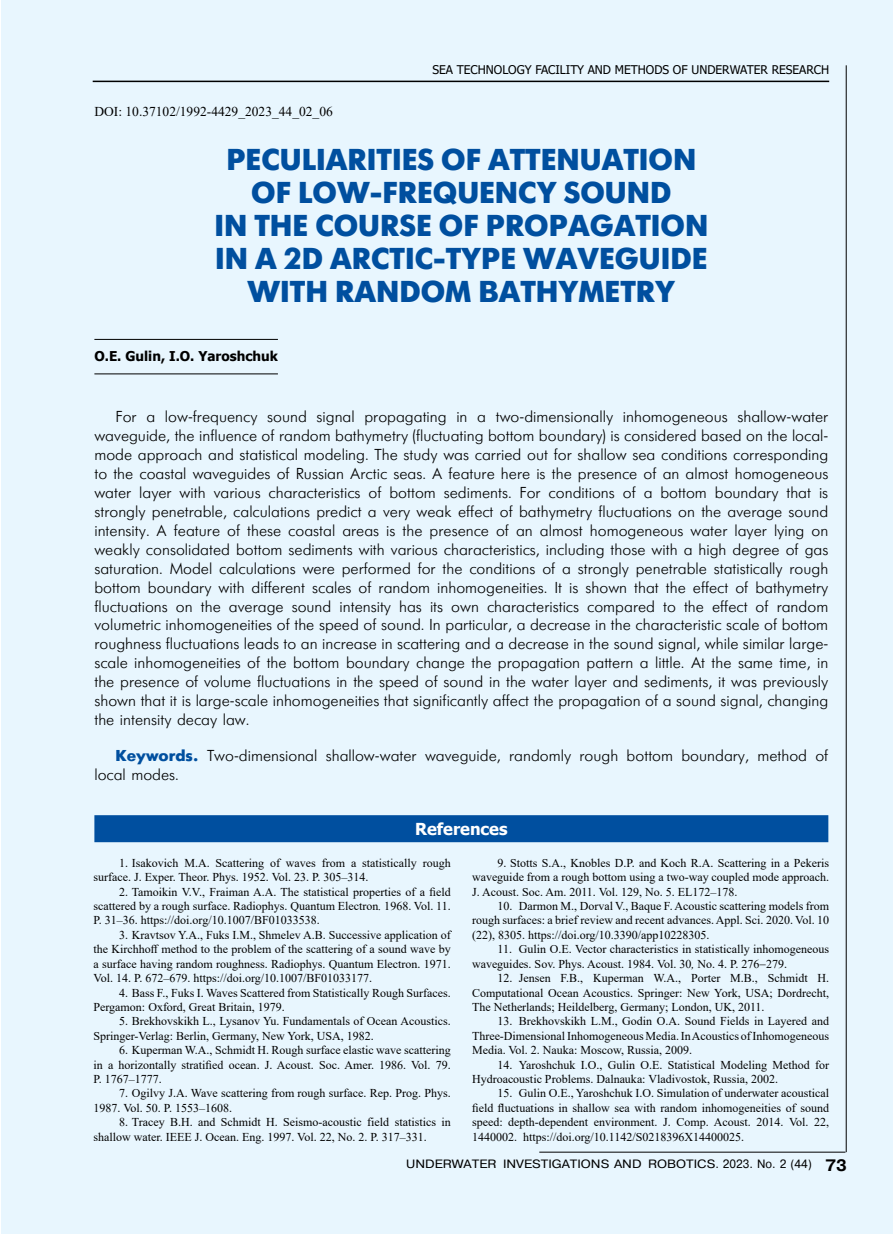
<style>
.page{position:relative;width:893px;height:1234px;background:#fff}
.page>*{position:absolute;margin:0;border:0;box-sizing:border-box;transform-origin:0 0}
.t1{font:700 30px/33px "Futuris C";color:#004f9f;text-align:center}
.t2{font:700 16.5px "Tahoma";color:#fff}
.t3{font:700 16.5px "Pragmatica CTT";color:#000}
.t4{font:15.75px/18.9px "Futuris Cyrillic";color:#000;text-align:justify}
.t5{font:13.5px "Times New Roman";color:#000}
.t6{font:700 13.5px "Tahoma";color:#000}
.t7{font:12px/14.4px "Times New Roman";color:#000;text-align:justify}
.t8{font:12px "Tahoma";color:#000}
.t9{font:12px "Pragmatica Cyrillic";color:#000;scale:1.1 1}
.s1{font-family:"Futuris";font-weight:700;color:#004f9f}
.s2{font-style:italic}
</style>
<div class="page">
<div style="left:2px;top:0;width:891px;height:1233px;background:#e8f6fe"></div>
<hr style="left:93px;top:81px;width:736px;height:1px;background:#000">
<hr style="left:846px;top:65px;width:1px;height:1086px;background:#000">
<hr style="left:539px;top:1151px;width:306px;height:1px;background:#000">
<hr style="left:94px;top:339px;width:184px;height:1px;background:#000">
<hr style="left:94px;top:373px;width:184px;height:1px;background:#000">
<div style="left:94px;top:815px;width:734px;height:27px;background:#004f9f"></div>
<p class="t8" style="left:432px;top:62px;width:398px">SEA TECHNOLOGY FACILITY AND METHODS OF UNDERWATER RESEARCH</p>
<p class="t5" style="left:94px;top:102px;width:240px">DOI: 10.37102/1992-4429_2023_44_02_06</p>
<h1 class="t1" style="left:214px;top:144px;width:495px">PECULIARITIES OF ATTENUATION<br>OF LOW-FREQUENCY SOUND<br>IN THE COURSE OF PROPAGATION<br>IN A 2D ARCTIC-TYPE WAVEGUIDE<br>WITH RANDOM BATHYMETRY</h1>
<p class="t6" style="left:94px;top:346px;width:185px">O.E. Gulin, I.O. Yaroshchuk</p>
<p class="t4" style="left:94px;top:408px;width:735px;text-indent:21px">For a low-frequency sound signal propagating in a two-dimensionally inhomogeneous shallow-water waveguide, the influence of random bathymetry (fluctuating bottom boundary) is considered based on the local&shy;mode approach and statistical modeling. The study was carried out for shallow sea conditions corresponding to the coastal waveguides of Russian Arctic seas. A feature here is the presence of an almost homogeneous water layer with various characteristics of bottom sediments. For conditions of a bottom boundary that is strongly penetrable, calculations predict a very weak effect of bathymetry fluctuations on the average sound intensity. A feature of these coastal areas is the presence of an almost homogeneous water layer lying on weakly consolidated bottom sediments with various characteristics, including those with a high degree of gas saturation. Model calculations were performed for the conditions of a strongly penetrable statistically rough bottom boundary with different scales of random inhomogeneities. It is shown that the effect of bathymetry fluctuations on the average sound intensity has its own characteristics compared to the effect of random volumetric inhomogeneities of the speed of sound. In particular, a decrease in the characteristic scale of bottom roughness fluctuations leads to an increase in scattering and a decrease in the sound signal, while similar large&shy;scale inhomogeneities of the bottom boundary change the propagation pattern a little. At the same time, in the presence of volume fluctuations in the speed of sound in the water layer and sediments, it was previously shown that it is large-scale inhomogeneities that significantly affect the propagation of a sound signal, changing the intensity decay law.</p>
<h3 class="t4" style="left:94px;top:746px;width:735px;text-indent:21px"><span class="s1">Keywords.</span> Two-dimensional shallow-water waveguide, randomly rough bottom boundary, method of local modes.</h3>
<h2 class="t2" style="left:415px;top:817px;width:94px">References</h2>
<p class="t7" style="left:94px;top:855px;width:359px;text-indent:26px">1. Isakovich M.A. Scattering of waves from a statistically rough surface. J. Exper. Theor. Phys. 1952. Vol. 23. P. 305–314.</p>
<p class="t7" style="left:94px;top:883px;width:359px;text-indent:26px">2. Tamoikin V.V., Fraiman A.A. The statistical properties of a field scattered by a rough surface. Radiophys. Quantum Electron<span class="s2">.</span> 1968. Vol. 11.<br>P. 31–36. https://doi.org/10.1007/BF01033538.</p>
<p class="t7" style="left:94px;top:927px;width:359px;text-indent:26px">3. Kravtsov Y.A., Fuks I.M., Shmelev A.B. Successive application of the Kirchhoff method to the problem of the scattering of a sound wave by a surface having random roughness. Radiophys. Quantum Electron. 1971.<br>Vol. 14. P. 672–679. https://doi.org/10.1007/BF01033177.</p>
<p class="t7" style="left:94px;top:984px;width:359px;text-indent:26px">4. Bass F., Fuks I. Waves Scattered from Statistically Rough Surfaces.<br>Pergamon: Oxford, Great Britain, 1979.</p>
<p class="t7" style="left:94px;top:1013px;width:359px;text-indent:26px">5. Brekhovskikh L., Lysanov Yu. Fundamentals of Ocean Acoustics.<br>Springer-Verlag: Berlin, Germany, New York, USA, 1982.</p>
<p class="t7" style="left:94px;top:1042px;width:359px;text-indent:26px">6. Kuperman W.A., Schmidt H. Rough surface elastic wave scattering in a horizontally stratified ocean. J. Acoust. Soc. Amer. 1986. Vol. 79.<br>P. 1767–1777.</p>
<p class="t7" style="left:94px;top:1085px;width:359px;text-indent:26px">7. Ogilvy J.A. Wave scattering from rough surface. Rep. Prog. Phys.<br>1987. Vol. 50. P. 1553–1608.</p>
<p class="t7" style="left:94px;top:1114px;width:359px;text-indent:26px">8. Tracey B.H. and Schmidt H. Seismo-acoustic field statistics in shallow water. IEEE J. Ocean. Eng. 1997. Vol. 22, No. 2. P. 317–331.</p>
<p class="t7" style="left:472px;top:855px;width:359px;text-indent:26px">9. Stotts S.A., Knobles D.P. and Koch R.A. Scattering in a Pekeris waveguide from a rough bottom using a two-way coupled mode approach.<br>J. Acoust. Soc. Am. 2011. Vol. 129, No. 5. EL172–178.</p>
<p class="t7" style="left:472px;top:898px;width:359px;text-indent:26px">10. Darmon M., Dorval V., Baque F. Acoustic scattering models from rough surfaces: a brief review and recent advances. Appl. Sci. 2020. Vol. 10 (22), 8305. https://doi.org/10.3390/app10228305.</p>
<p class="t7" style="left:472px;top:941px;width:359px;text-indent:26px">11. Gulin O.E. Vector characteristics in statistically inhomogeneous waveguides. Sov. Phys. Acoust. 1984. Vol. 30<span class="s2">,</span> No. 4. P. 276−279.</p>
<p class="t7" style="left:472px;top:970px;width:359px;text-indent:26px">12. Jensen F.B., Kuperman W.A., Porter M.B., Schmidt H.<br>Computational Ocean Acoustics. Springer: New York, USA; Dordrecht, The Netherlands; Heildelberg, Germany; London, UK, 2011.</p>
<p class="t7" style="left:472px;top:1013px;width:359px;text-indent:26px">13. Brekhovskikh L.M., Godin O.A. Sound Fields in Layered and Three-Dimensional Inhomogeneous Media. In Acoustics of Inhomogeneous Media. Vol. 2. Nauka: Moscow, Russia, 2009.</p>
<p class="t7" style="left:472px;top:1056px;width:359px;text-indent:26px">14. Yaroshchuk I.O., Gulin O.E. Statistical Modeling Method for<br>Hydroacoustic Problems. Dalnauka: Vladivostok, Russia, 2002.</p>
<p class="t7" style="left:472px;top:1085px;width:359px;text-indent:26px">15. Gulin O.E., Yaroshchuk I.O. Simulation of underwater acoustical field fluctuations in shallow sea with random inhomogeneities of sound speed: depth-dependent environment. J. Comp. Acoust. 2014. Vol. 22, 1440002. https://doi.org/10.1142/S0218396X14400025.</p>
<p class="t9" style="left:406px;top:1157px;width:370px">UNDERWATER INVESTIGATIONS AND ROBOTICS. 2023. No. 2 (44)</p>
<h2 class="t3" style="left:825px;top:1155px;width:23px">73</h2>
</div>
